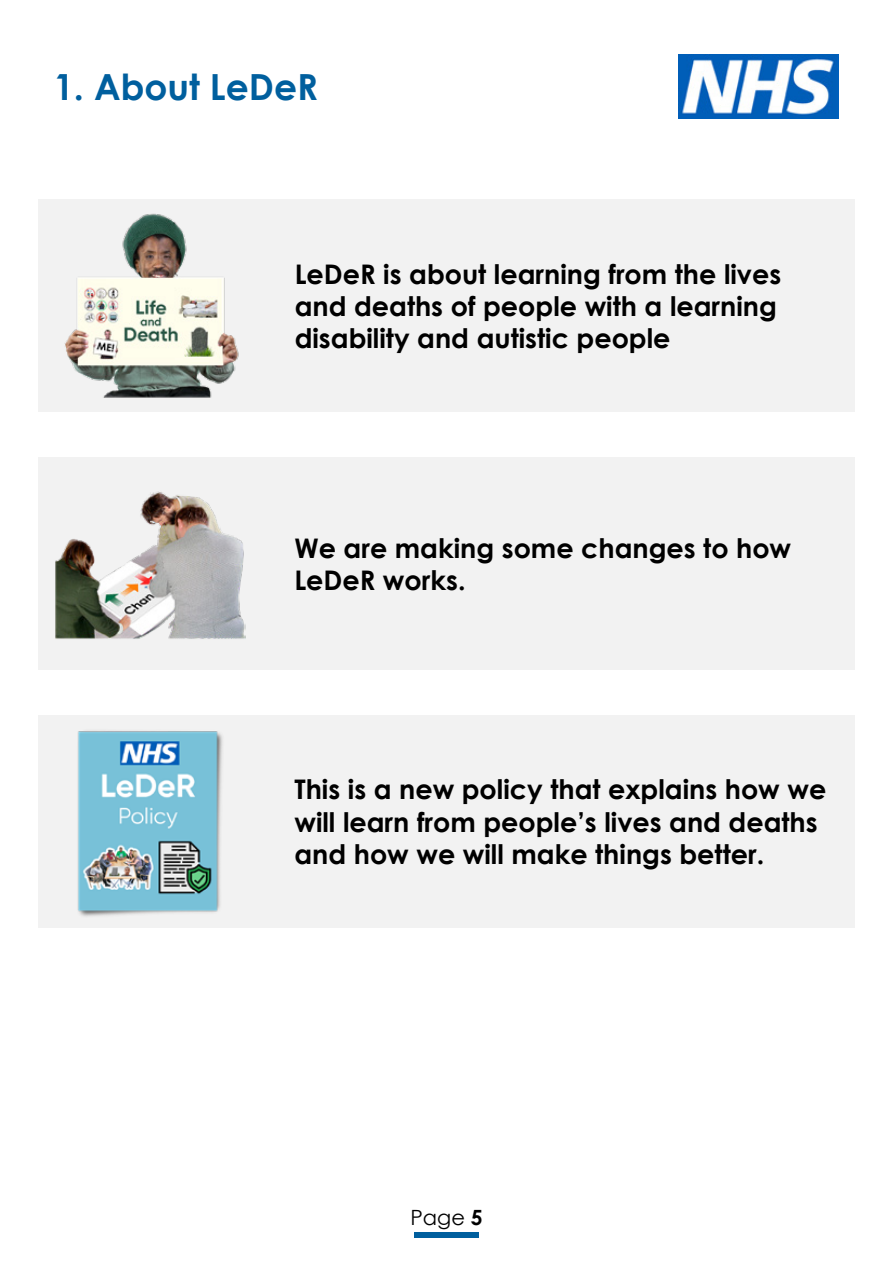
<style>
.page{position:relative;width:893px;height:1263px;background:#fff}
.page>*{position:absolute;margin:0;border:0;box-sizing:border-box;transform-origin:0 0}
.t1{font:700 36px "Century Gothic";color:#005f9e}
.t2{font:700 27px/32.4px "Century Gothic";color:#000}
.t3{font:21px "Century Gothic";color:#000}
.s1{font-weight:700}
</style>
<div class="page">
<div style="left:414px;top:1232px;width:64px;height:5px;background:#005f9e"></div>
<img style="left:678px;top:54px;width:161px;height:65px">
<div style="left:38px;top:200px;width:817px;height:212px;background:#f2f2f2"></div>
<div style="left:38px;top:457px;width:817px;height:213px;background:#f2f2f2"></div>
<div style="left:38px;top:715px;width:817px;height:213px;background:#f2f2f2"></div>
<img style="left:55px;top:491px;width:190px;height:148px">
<img style="left:77px;top:730px;width:146px;height:187px">
<img style="left:64px;top:213px;width:175px;height:185px">
<h1 class="t1" style="left:54px;top:64px;width:266px">1. About LeDeR</h1>
<p class="t2" style="left:295px;top:257px;width:488px">LeDeR is about learning from the lives and deaths of people with a learning disability and autistic people</p>
<p class="t2" style="left:294px;top:531px;width:498px">We are making some changes to how<br>LeDeR works.</p>
<p class="t2" style="left:294px;top:773px;width:533px">This is a new policy that explains how we will learn from people’s lives and deaths and how we will make things better.</p>
<p class="t3" style="left:410px;top:1202px;width:74px">Page <span class="s1">5</span></p>
</div>
